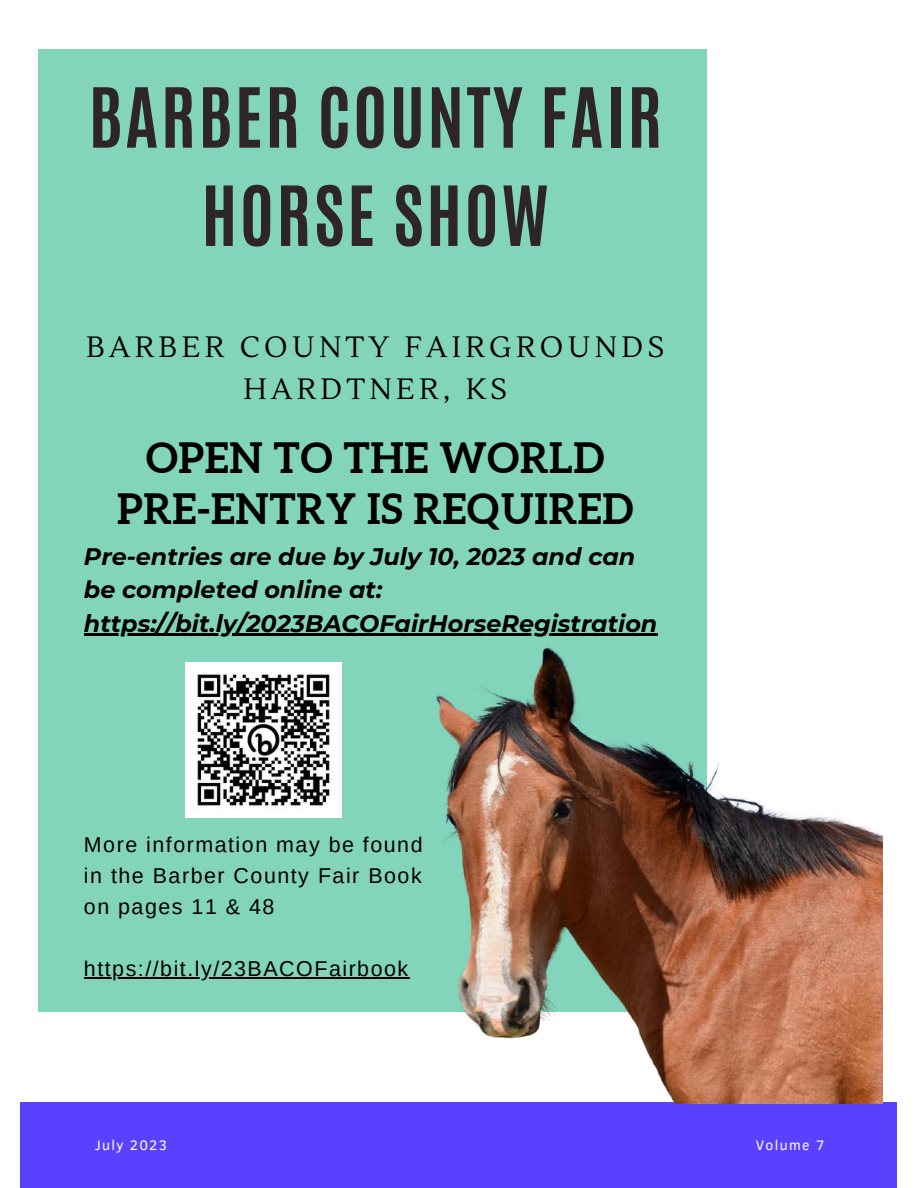
<style>
.page{position:relative;width:918px;height:1188px;background:#fff}
.page>*{position:absolute;margin:0;border:0;box-sizing:border-box;transform-origin:0 0}
.t1{font:700 70.35px/98.2px "Antonio";letter-spacing:.035em;color:#2e2526;text-align:center}
.t2{font:700 41.85px/50.4px "Aleo";letter-spacing:.015em;color:#000;text-align:center}
.t3{font:29.4px/42.2px "Lustria";letter-spacing:.15em;color:#000;text-align:center}
.t4{font:italic 700 23.85px/33.5px "Montserrat";color:#000}
.t5{font:21.45px/30.8px "Arimo";letter-spacing:.07em;color:#000;text-align:justify}
.t6{font:14.1px "Clear Sans";letter-spacing:.09em;color:#fff}
</style>
<div class="page">
<div style="left:21px;top:1103px;width:876px;height:85px;background:#5941ff"></div>
<div style="left:39px;top:49px;width:668px;height:963px;background:#82d5bb"></div>
<img style="left:426px;top:647px;width:456px;height:456px">
<img style="left:186px;top:662px;width:155px;height:156px">
<hr style="left:84px;top:633px;width:574px;height:2px;background:#000">
<hr style="left:84px;top:977px;width:326px;height:2px;background:#000">
<h1 class="t1" style="left:88px;top:69px;width:575px">BARBER COUNTY FAIR<br>HORSE SHOW</h1>
<p class="t3" style="left:86px;top:327px;width:580px">BARBER COUNTY FAIRGROUNDS<br>HARDTNER, KS</p>
<h2 class="t2" style="left:117px;top:433px;width:518px">OPEN TO THE WORLD<br>PRE-ENTRY IS REQUIRED</h2>
<p class="t4" style="left:84px;top:540px;width:575px">Pre-entries are due by July 10, 2023 and can be completed online at: https://bit.ly/2023BACOFairHorseRegistration</p>
<p class="t5" style="left:84px;top:830px;width:340px">More information may be found in the Barber County Fair Book on pages 11 &amp; 48</p>
<p class="t5" style="left:84px;top:953px;width:326px">https://bit.ly/23BACOFairbook</p>
<p class="t6" style="left:95px;top:1135px;width:74px">July 2023</p>
<p class="t6" style="left:756px;top:1135px;width:70px">Volume 7</p>
</div>
